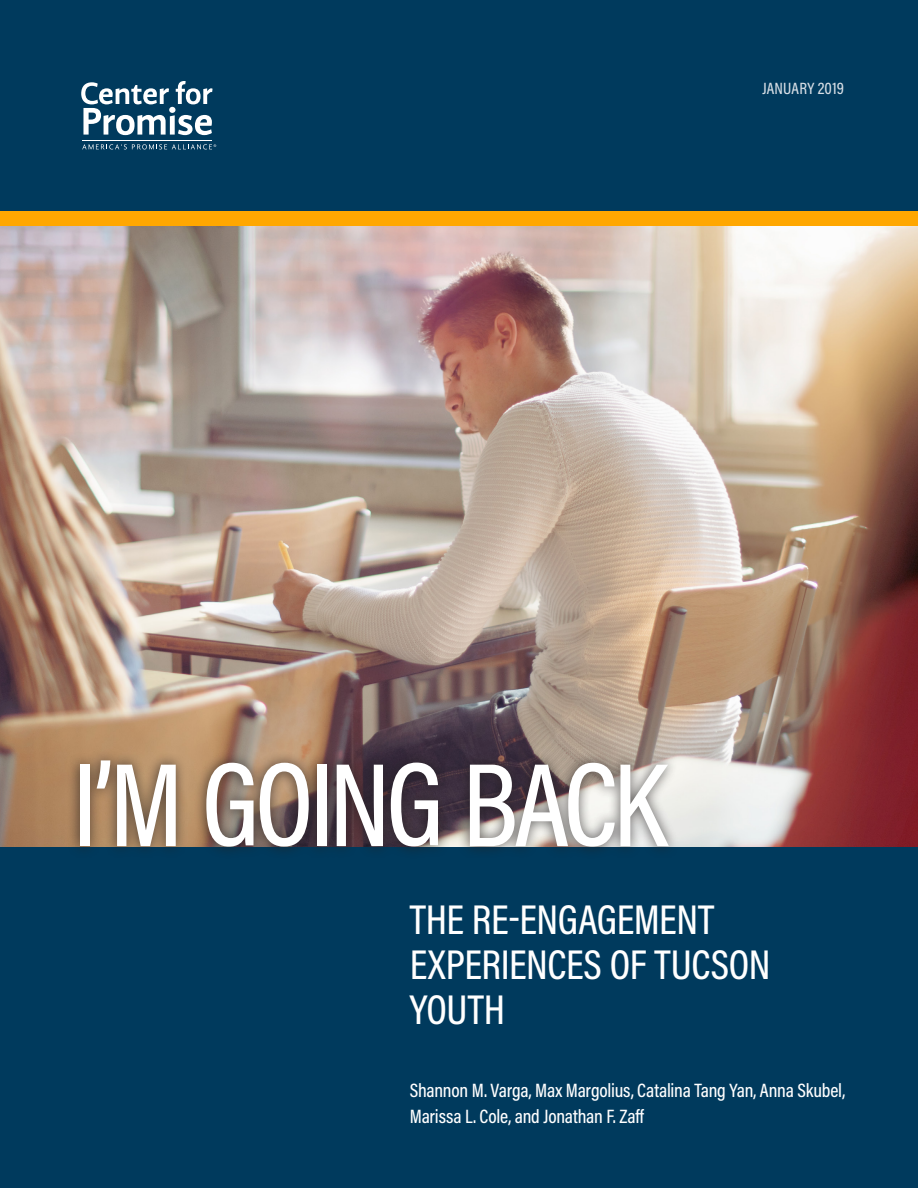
<style>
.page{position:relative;width:918px;height:1188px;background:#003a5d}
.page>*{position:absolute;margin:0;border:0;box-sizing:border-box;transform-origin:0 0}
.Doc_Title{font:500 120px "Acumin Pro Cond";letter-spacing:-.04em;color:#fff}
.Doc_Subtitle{font:500 42px/45px "Acumin Pro Cond";letter-spacing:-.01em;color:#fff}
.Authors{font:500 19.5px/25.5px "Acumin Pro Cond";letter-spacing:-.01em;color:#fff}
.Doc_Subtitle-2{font:500 16.5px "Acumin Pro Cond";letter-spacing:.015em;color:#d7dee5}
</style>
<div class="page">
<img style="left:0;top:226px;width:918px;height:620px">
<svg style="left:81px;top:81px;width:132px;height:54px"></svg>
<hr style="left:82px;top:140px;width:130px;height:1px;background:#fff">
<svg style="left:82px;top:144px;width:134px;height:5px"></svg>
<div style="left:0;top:212px;width:918px;height:14px;background:#ffa700"></div>
<div style="left:67px;top:748px;width:613px;height:111px;background:#231f20;opacity:.75"></div>
<p class="Doc_Subtitle-2" style="left:762px;top:77px;width:83px">JANUARY 2019</p>
<p class="Doc_Title" style="left:72px;top:727px;width:596px">I’M GOING BACK</p>
<p class="Doc_Subtitle" style="left:410px;top:896px;width:362px">THE RE-ENGAGEMENT<br>EXPERIENCES OF TUCSON<br>YOUTH</p>
<p class="Authors" style="left:410px;top:1077px;width:437px">Shannon M. Varga, Max Margolius, Catalina Tang Yan, Anna Skubel,<br>Marissa L. Cole, and Jonathan F. Zaff</p>
</div>
